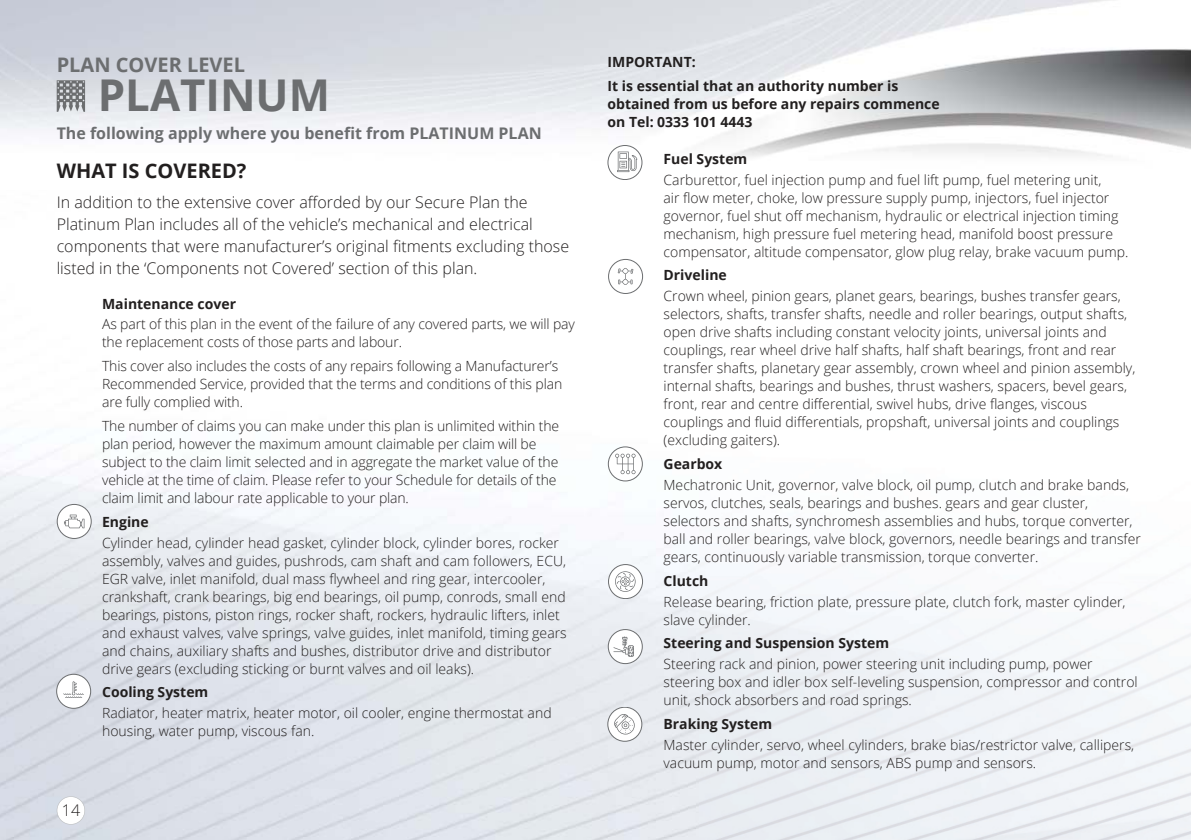
<style>
.page{position:relative;width:1191px;height:840px;background:#fff}
.page>*{position:absolute;margin:0;border:0;box-sizing:border-box;transform-origin:0 0}
.t1{font:700 43.8px/48px "Open Sans";color:#6c6e70}
.t2{font:700 20px "Open Sans";color:#6c6e70}
.t3{font:700 20px "Open Sans";color:#221f1f}
.t4{font:300 16px/22px "Open Sans";color:#221f1f}
.t5{font:700 16px "Open Sans";color:#6c6e70}
.t6{font:300 14px/18px "Open Sans";color:#221f1f}
.t7{font:700 14px/23.6px "Open Sans";color:#221f1f}
</style>
<div class="page">
<img style="left:0;top:0;width:1191px;height:839px">
<svg style="left:57px;top:80px;width:28px;height:32px"></svg>
<div style="left:57px;top:674px;width:34px;height:34px;background:#fff;border-radius:50%"></div>
<div style="left:56px;top:673px;width:35px;height:35px;border:1px solid #6c6e70;border-radius:50%"></div>
<svg style="left:63px;top:681px;width:21px;height:16px"></svg>
<div style="left:608px;top:145px;width:34px;height:34px;background:#fff;border-radius:50%"></div>
<div style="left:607px;top:145px;width:35px;height:35px;border:1px solid #6c6e70;border-radius:50%"></div>
<svg style="left:617px;top:151px;width:20px;height:21px"></svg>
<div style="left:608px;top:259px;width:34px;height:34px;background:#fff;border-radius:50%"></div>
<div style="left:608px;top:259px;width:35px;height:35px;border:1px solid #6c6e70;border-radius:50%"></div>
<svg style="left:618px;top:268px;width:15px;height:17px"></svg>
<svg style="left:608px;top:446px;width:34px;height:34px"></svg>
<div style="left:608px;top:446px;width:35px;height:35px;border:1px solid #6c6e70;border-radius:50%"></div>
<svg style="left:615px;top:453px;width:20px;height:21px"></svg>
<div style="left:57px;top:504px;width:34px;height:34px;background:#fff;border-radius:50%"></div>
<div style="left:57px;top:503px;width:35px;height:35px;border:1px solid #6c6e70;border-radius:50%"></div>
<svg style="left:64px;top:514px;width:20px;height:14px"></svg>
<svg style="left:608px;top:564px;width:34px;height:34px"></svg>
<div style="left:608px;top:563px;width:35px;height:35px;border:1px solid #6c6e70;border-radius:50%"></div>
<svg style="left:615px;top:571px;width:20px;height:20px"></svg>
<svg style="left:608px;top:629px;width:34px;height:34px"></svg>
<div style="left:608px;top:628px;width:35px;height:35px;border:1px solid #6c6e70;border-radius:50%"></div>
<svg style="left:613px;top:636px;width:21px;height:20px"></svg>
<div style="left:608px;top:707px;width:34px;height:33px;background:#fff;border-radius:50%"></div>
<div style="left:607px;top:707px;width:35px;height:34px;border:1px solid #6c6e70;border-radius:50%"></div>
<svg style="left:614px;top:714px;width:20px;height:20px"></svg>
<svg style="left:57px;top:795px;width:28px;height:29px"></svg>
<h1 class="t1" style="left:98px;top:24px;width:355px">SECURE<br>PLATINUM<br>PLATINUM PLUS</h1>
<h2 class="t2" style="left:57px;top:57px;width:190px">PLAN COVER LEVEL</h2>
<p class="t5" style="left:57px;top:122px;width:486px">The following apply where you benefit from PLATINUM PLAN</p>
<h2 class="t3" style="left:57px;top:162px;width:191px">WHAT IS COVERED?</h2>
<p class="t4" style="left:57px;top:191px;width:514px">In addition to the extensive cover afforded by our Secure Plan the Platinum Plan includes all of the vehicle’s mechanical and electrical components that were manufacturer’s original fitments excluding those listed in the ‘Components not Covered’ section of this plan.</p>
<p class="t7" style="left:102px;top:293px;width:135px">Maintenance cover</p>
<p class="t6" style="left:102px;top:315px;width:474px">As part of this plan in the event of the failure of any covered parts, we will pay the replacement costs of those parts and labour.</p>
<p class="t6" style="left:102px;top:356px;width:462px">This cover also includes the costs of any repairs following a Manufacturer’s<br>Recommended Service, provided that the terms and conditions of this plan are fully complied with.</p>
<p class="t6" style="left:102px;top:416px;width:458px">The number of claims you can make under this plan is unlimited within the plan period, however the maximum amount claimable per claim will be subject to the claim limit selected and in aggregate the market value of the vehicle at the time of claim. Please refer to your Schedule for details of the claim limit and labour rate applicable to your plan.</p>
<p class="t7" style="left:102px;top:511px;width:48px">Engine</p>
<p class="t6" style="left:102px;top:532px;width:466px">Cylinder head, cylinder head gasket, cylinder block, cylinder bores, rocker assembly, valves and guides, pushrods, cam shaft and cam followers, ECU, EGR valve, inlet manifold, dual mass flywheel and ring gear, intercooler, crankshaft, crank bearings, big end bearings, oil pump, conrods, small end bearings, pistons, piston rings, rocker shaft, rockers, hydraulic lifters, inlet and exhaust valves, valve springs, valve guides, inlet manifold, timing gears and chains, auxiliary shafts and bushes, distributor drive and distributor drive gears (excluding sticking or burnt valves and oil leaks).</p>
<p class="t7" style="left:102px;top:681px;width:108px">Cooling System</p>
<p class="t6" style="left:102px;top:703px;width:451px">Radiator, heater matrix, heater motor, oil cooler, engine thermostat and housing, water pump, viscous fan.</p>
<p class="t4" style="left:62px;top:798px;width:20px">14</p>
<p class="t7" style="left:607px;top:52px;width:292px">IMPORTANT:<br>It is essential that an authority number is</p>
<p class="t7" style="left:607px;top:96px;width:334px;line-height:18px">obtained from us before any repairs commence on Tel: 0333 101 4443</p>
<p class="t7" style="left:663px;top:148px;width:85px">Fuel System</p>
<p class="t6" style="left:663px;top:170px;width:466px">Carburettor, fuel injection pump and fuel lift pump, fuel metering unit,<br>air flow meter, choke, low pressure supply pump, injectors, fuel injector governor, fuel shut off mechanism, hydraulic or electrical injection timing mechanism, high pressure fuel metering head, manifold boost pressure compensator, altitude compensator, glow plug relay, brake vacuum pump.</p>
<p class="t7" style="left:663px;top:265px;width:65px">Driveline</p>
<p class="t6" style="left:663px;top:286px;width:473px">Crown wheel, pinion gears, planet gears, bearings, bushes transfer gears, selectors, shafts, transfer shafts, needle and roller bearings, output shafts, open drive shafts including constant velocity joints, universal joints and couplings, rear wheel drive half shafts, half shaft bearings, front and rear transfer shafts, planetary gear assembly, crown wheel and pinion assembly, internal shafts, bearings and bushes, thrust washers, spacers, bevel gears, front, rear and centre differential, swivel hubs, drive flanges, viscous couplings and fluid differentials, propshaft, universal joints and couplings (excluding gaiters).</p>
<p class="t7" style="left:663px;top:453px;width:60px">Gearbox</p>
<p class="t6" style="left:663px;top:475px;width:479px">Mechatronic Unit, governor, valve block, oil pump, clutch and brake bands, servos, clutches, seals, bearings and bushes. gears and gear cluster, selectors and shafts, synchromesh assemblies and hubs, torque converter, ball and roller bearings, valve block, governors, needle bearings and transfer gears, continuously variable transmission, torque converter.</p>
<p class="t7" style="left:663px;top:570px;width:46px">Clutch</p>
<p class="t6" style="left:663px;top:592px;width:463px">Release bearing, friction plate, pressure plate, clutch fork, master cylinder, slave cylinder.</p>
<p class="t7" style="left:663px;top:632px;width:227px">Steering and Suspension System</p>
<p class="t6" style="left:663px;top:654px;width:476px">Steering rack and pinion, power steering unit including pump, power steering box and idler box self-leveling suspension, compressor and control unit, shock absorbers and road springs.</p>
<p class="t7" style="left:663px;top:713px;width:110px">Braking System</p>
<p class="t6" style="left:663px;top:735px;width:472px">Master cylinder, servo, wheel cylinders, brake bias/restrictor valve, callipers, vacuum pump, motor and sensors, ABS pump and sensors.</p>
</div>
